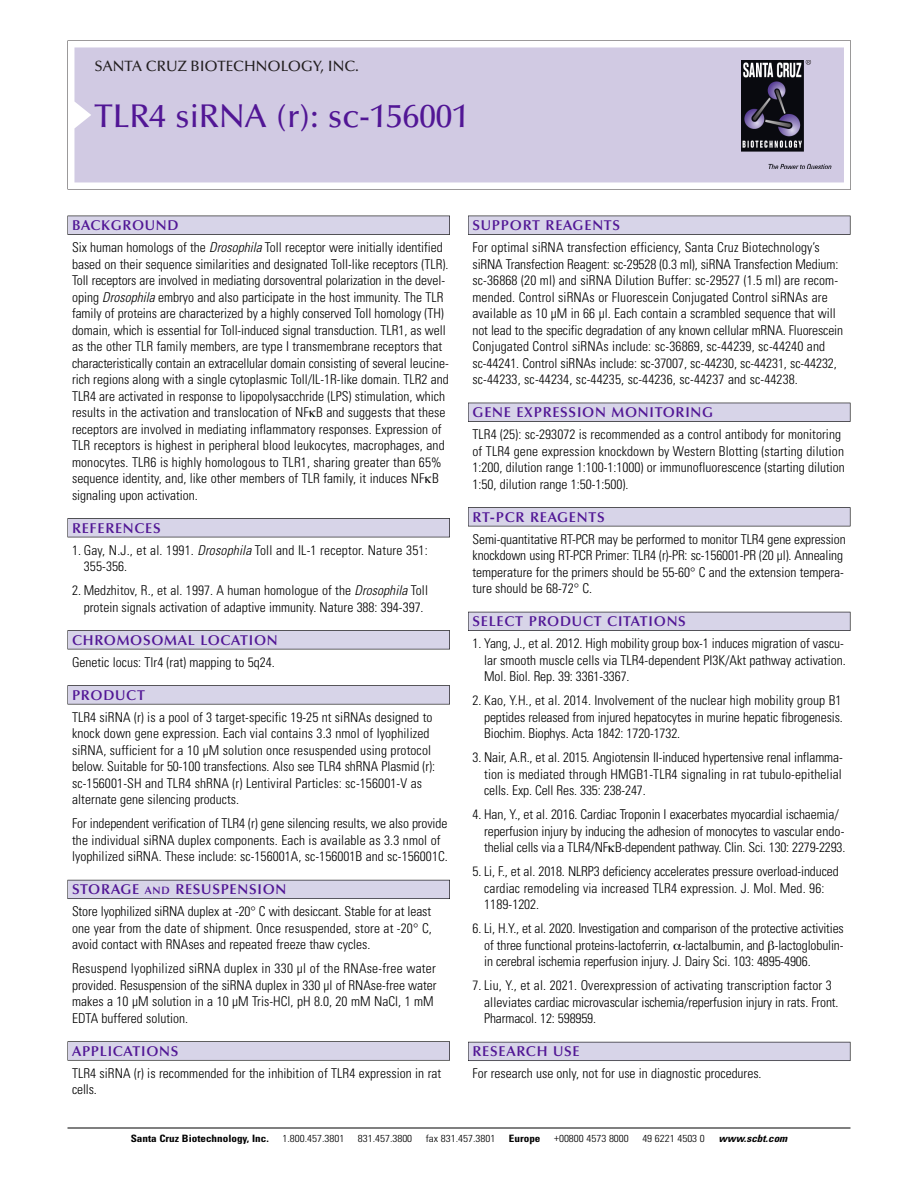
<style>
.page{position:relative;width:918px;height:1188px;background:#fff}
.page>*{position:absolute;margin:0;border:0;box-sizing:border-box;transform-origin:0 0}
.t1{font:500 33px "Optima";color:#511695}
.t2{font:500 15px "Optima";color:#231f20}
.t3{font:600 14.25px "Optima";letter-spacing:.05em;color:#511695}
.t4{font:300 condensed 13.5px/16.5px "Univers";color:#000}
.t5{font:300 condensed 10.2px "Univers";color:#000;scale:1.1 1}
.t6{font:700 condensed 10.2px "Univers";color:#000;scale:1.1 1}
.t7{font:italic 700 condensed 10.2px "Univers";color:#000;scale:1.1 1}
.s1{font-style:italic}
.s2{font-size:10.65px}
</style>
<div class="page">
<svg style="left:74px;top:41px;width:777px;height:148px"></svg>
<div style="left:74px;top:47px;width:770px;height:135px;background:#d1cae3"></div>
<img style="left:741px;top:60px;width:90px;height:108px">
<div style="left:68px;top:216px;width:382px;height:19px;background:#535256"></div>
<div style="left:68px;top:216px;width:381px;height:18px;background:#d7d4e8"></div>
<div style="left:68px;top:518px;width:382px;height:19px;background:#515155"></div>
<div style="left:68px;top:519px;width:381px;height:18px;background:#d7d4e8"></div>
<div style="left:68px;top:630px;width:382px;height:19px;background:#545357"></div>
<div style="left:68px;top:631px;width:381px;height:18px;background:#d7d4e8"></div>
<div style="left:68px;top:685px;width:382px;height:19px;background:#575659"></div>
<div style="left:68px;top:686px;width:381px;height:18px;background:#d7d4e8"></div>
<div style="left:68px;top:880px;width:382px;height:19px;background:#595860"></div>
<div style="left:68px;top:880px;width:381px;height:18px;background:#d7d4e8"></div>
<svg style="left:68px;top:1041px;width:382px;height:20px"></svg>
<div style="left:68px;top:1042px;width:381px;height:18px;background:#d7d4e8"></div>
<div style="left:468px;top:216px;width:382px;height:19px;background:#535256"></div>
<div style="left:468px;top:216px;width:382px;height:18px;background:#d7d4e8"></div>
<div style="left:468px;top:403px;width:382px;height:19px;background:#525156"></div>
<div style="left:468px;top:403px;width:382px;height:18px;background:#d7d4e8"></div>
<div style="left:468px;top:507px;width:382px;height:19px;background:#545357"></div>
<div style="left:468px;top:508px;width:382px;height:18px;background:#d7d4e8"></div>
<div style="left:468px;top:612px;width:382px;height:19px;background:#535259"></div>
<div style="left:468px;top:612px;width:382px;height:18px;background:#d7d4e8"></div>
<div style="left:468px;top:1042px;width:382px;height:19px;background:#595860"></div>
<div style="left:468px;top:1042px;width:382px;height:18px;background:#d7d4e8"></div>
<hr style="left:68px;top:1128px;width:782px;height:1px;background:#000">
<p class="t2" style="left:94px;top:60px;width:266px">SANTA CRUZ BIOTECHNOLOGY, INC.</p>
<p class="t1" style="left:94px;top:102px;width:376px">TLR4 siRNA (r): sc-156001</p>
<p class="t3" style="left:72px;top:219px;width:108px">BACKGROUND</p>
<p class="t4" style="left:72px;top:240px;width:378px">Six human homologs of the <span class="s1">Drosophila</span>Toll receptor were initially identified based on their sequence similarities and designated Toll-like receptors (TLR).<br>Toll receptors are involved in mediating dorsoventral polarization in the devel&shy;oping <span class="s1">Drosophila</span>embryo and also participate in the host immunity. The TLR family of proteins are characterized by a highly conserved Toll homology (TH) domain, which is essential for Toll-induced signal transduction. TLR1, as well as the other TLR family members, are type I transmembrane receptors that characteristically contain an extracellular domain consisting of several leucine&shy;rich regions along with a single cytoplasmic Toll/IL-1R-like domain. TLR2 and TLR4 are activated in response to lipopolysacchride (LPS) stimulation, which results in the activation and translocation of NF B and suggests that these receptors are involved in mediating inflammatory responses. Expression of TLR receptors is highest in peripheral blood leukocytes, macrophages, and monocytes. TLR6 is highly homologous to TLR1, sharing greater than 65% sequence identity, and, like other members of TLR family, it induces NF B signaling upon activation.</p>
<p class="t3" style="left:72px;top:522px;width:90px">REFERENCES</p>
<p class="t4" style="left:84px;top:543px;width:346px;text-indent:-12px">1. Gay, N.J., et al. 1991. <span class="s1">Drosophila</span>Toll and IL-1 receptor. Nature 351:<br>355-356.</p>
<p class="t4" style="left:72px;top:583px;width:357px;text-align:center">2. Medzhitov, R., et al. 1997. A human homologue of the <span class="s1">Drosophila</span>Toll protein signals activation of adaptive immunity. Nature 388: 394-397.</p>
<p class="t3" style="left:72px;top:634px;width:207px">CHROMOSOMAL LOCATION</p>
<p class="t4" style="left:72px;top:655px;width:204px">Genetic locus: Tlr4 (rat) mapping to 5q24.</p>
<p class="t3" style="left:72px;top:689px;width:74px">PRODUCT</p>
<p class="t4" style="left:72px;top:710px;width:365px">TLR4 siRNA (r) is a pool of 3 target-specific 19-25 nt siRNAs designed to knock down gene expression. Each vial contains 3.3 nmol of lyophilized siRNA, sufficient for a 10 µM solution once resuspended using protocol below. Suitable for 50-100 transfections. Also see TLR4 shRNA Plasmid (r): sc-156001-SH and TLR4 shRNA (r) Lentiviral Particles: sc-156001-V as alternate gene silencing products.</p>
<p class="t4" style="left:72px;top:817px;width:377px">For independent verification of TLR4 (r) gene silencing results, we also provide the individual siRNA duplex components. Each is available as 3.3 nmol of lyophilized siRNA. These include: sc-156001A, sc-156001B and sc-156001C.</p>
<p class="t3" style="left:72px;top:883px;width:216px">STORAGE <span class="s2">AND</span> RESUSPENSION</p>
<p class="t4" style="left:72px;top:905px;width:361px;text-align:justify">Store lyophilized siRNA duplex at -20° C with desiccant. Stable for at least one year from the date of shipment. Once resuspended, store at -20° C, avoid contact with RNAses and repeated freeze thaw cycles.</p>
<p class="t4" style="left:72px;top:962px;width:366px">Resuspend lyophilized siRNA duplex in 330 µl of the RNAse-free water provided. Resuspension of the siRNA duplex in 330 µl of RNAse-free water makes a 10 µM solution in a 10 µM Tris-HCl, pH 8.0, 20 mM NaCl, 1 mM EDTA buffered solution.</p>
<p class="t3" style="left:72px;top:1045px;width:108px">APPLICATIONS</p>
<p class="t4" style="left:72px;top:1066px;width:371px">TLR4 siRNA (r) is recommended for the inhibition of TLR4 expression in rat cells.</p>
<p class="t3" style="left:473px;top:219px;width:149px">SUPPORT REAGENTS</p>
<p class="t4" style="left:473px;top:240px;width:372px">For optimal siRNA transfection efficiency, Santa Cruz Biotechnology’s siRNA Transfection Reagent: sc-29528 (0.3 ml), siRNA Transfection Medium: sc-36868 (20 ml) and siRNA Dilution Buffer: sc-29527 (1.5 ml) are recom&shy;mended. Control siRNAs or Fluorescein Conjugated Control siRNAs are available as 10 µM in 66 µl. Each contain a scrambled sequence that will not lead to the specific degradation of any known cellular mRNA. Fluorescein Conjugated Control siRNAs include: sc-36869, sc-44239, sc-44240 and sc-44241. Control siRNAs include: sc-37007, sc-44230, sc-44231, sc-44232, sc-44233, sc-44234, sc-44235, sc-44236, sc-44237 and sc-44238.</p>
<p class="t3" style="left:473px;top:406px;width:242px">GENE EXPRESSION MONITORING</p>
<p class="t4" style="left:473px;top:427px;width:374px">TLR4 (25): sc-293072 is recommended as a control antibody for monitoring of TLR4 gene expression knockdown by Western Blotting (starting dilution 1:200, dilution range 1:100-1:1000) or immunofluorescence (starting dilution 1:50, dilution range 1:50-1:500).</p>
<p class="t3" style="left:473px;top:511px;width:134px">RT-PCR REAGENTS</p>
<p class="t4" style="left:473px;top:532px;width:375px">Semi-quantitative RT-PCR may be performed to monitor TLR4 gene expression knockdown using RT-PCR Primer: TLR4 (r)-PR: sc-156001-PR (20 µl). Annealing temperature for the primers should be 55-60° C and the extension tempera&shy;ture should be 68-72° C.</p>
<p class="t3" style="left:473px;top:615px;width:215px">SELECT PRODUCT CITATIONS</p>
<p class="t4" style="left:484px;top:637px;width:363px;text-indent:-12px">1. Yang, J., et al. 2012. High mobility group box-1 induces migration of vascu&shy;lar smooth muscle cells via TLR4-dependent PI3K/Akt pathway activation.<br>Mol. Biol. Rep. 39: 3361-3367.</p>
<p class="t4" style="left:484px;top:694px;width:360px;text-align:justify;text-indent:-12px">2. Kao, Y.H., et al. 2014. Involvement of the nuclear high mobility group B1 peptides released from injured hepatocytes in murine hepatic fibrogenesis.<br>Biochim. Biophys. Acta 1842: 1720-1732.</p>
<p class="t4" style="left:484px;top:751px;width:360px;text-align:justify;text-indent:-12px">3. Nair, A.R., et al. 2015. Angiotensin II-induced hypertensive renal inflamma&shy;tion is mediated through HMGB1-TLR4 signaling in rat tubulo-epithelial cells. Exp. Cell Res. 335: 238-247.</p>
<p class="t4" style="left:484px;top:808px;width:363px;text-indent:-12px">4. Han, Y., et al. 2016. Cardiac Troponin I exacerbates myocardial ischaemia/ reperfusion injury by inducing the adhesion of monocytes to vascular endo&shy;thelial cells via a TLR4/NF B-dependent pathway. Clin. Sci. 130: 2279-2293.</p>
<p class="t4" style="left:484px;top:865px;width:356px;text-indent:-12px">5. Li, F., et al. 2018. NLRP3 deficiency accelerates pressure overload-induced cardiac remodeling via increased TLR4 expression. J. Mol. Med. 96:<br>1189-1202.</p>
<p class="t4" style="left:484px;top:922px;width:361px;text-align:justify;text-indent:-12px">6. Li, H.Y., et al. 2020. Investigation and comparison of the protective activities of three functional proteins-lactoferrin, -lactalbumin, and -lactoglobulin&shy;in cerebral ischemia reperfusion injury. J. Dairy Sci. 103: 4895-4906.</p>
<p class="t4" style="left:484px;top:979px;width:356px;text-indent:-12px">7. Liu, Y., et al. 2021. Overexpression of activating transcription factor 3 alleviates cardiac microvascular ischemia/reperfusion injury in rats. Front.<br>Pharmacol. 12: 598959.</p>
<p class="t3" style="left:473px;top:1045px;width:109px">RESEARCH USE</p>
<p class="t4" style="left:473px;top:1067px;width:291px">For research use only, not for use in diagnostic procedures.</p>
<p class="t6" style="left:131px;top:1135px;width:127px">Santa Cruz Biotechnology, Inc.</p>
<p class="t5" style="left:282px;top:1135px;width:58px">1.800.457.3801</p>
<p class="t5" style="left:358px;top:1135px;width:51px">831.457.3800</p>
<p class="t5" style="left:426px;top:1135px;width:65px">fax 831.457.3801</p>
<p class="t6" style="left:509px;top:1135px;width:30px">Europe</p>
<p class="t5" style="left:554px;top:1135px;width:69px">+00800 4573 8000</p>
<p class="t5" style="left:642px;top:1135px;width:58px">49 6221 4503 0</p>
<p class="t7" style="left:719px;top:1135px;width:66px">www.scbt.com</p>
</div>
